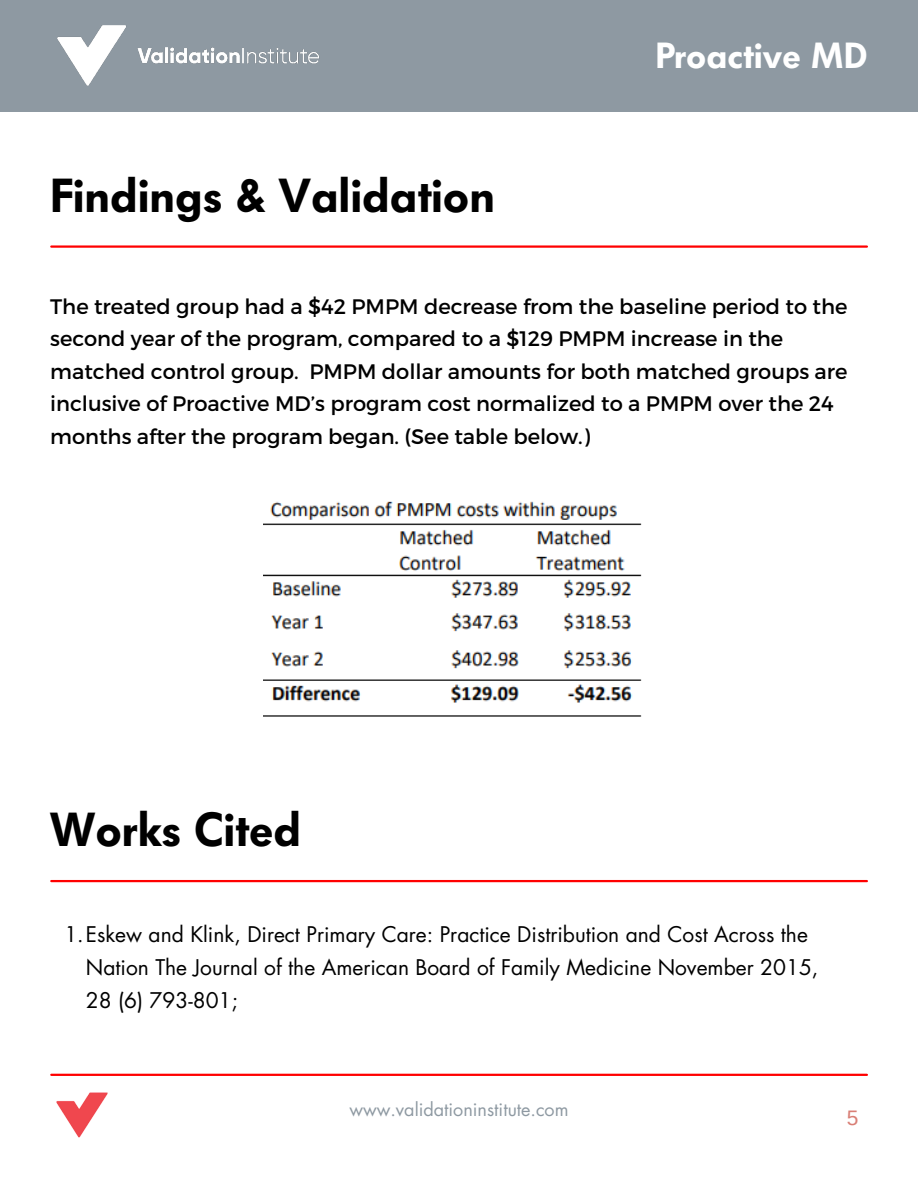
<style>
.page{position:relative;width:918px;height:1188px;background:#fff}
.page>*{position:absolute;margin:0;border:0;box-sizing:border-box;transform-origin:0 0}
.t1{font:600 47.25px "Futura BQ";color:#000}
.t2{font:600 36px "Futura BQ";color:#fff}
.t3{font:21px/32.7px "Montserrat";color:#000}
.t4{font:21px/32.7px "Futura LT";color:#000}
.t5{font:21px "Arimo";color:#d97f76}
.t6{font:18px "Futura LT";color:#8e99a2}
</style>
<div class="page">
<div style="left:0;top:0;width:918px;height:111px;background:#8e99a2"></div>
<img style="left:57px;top:25px;width:262px;height:61px">
<hr style="left:51px;top:1074px;width:816px;height:2px;background:#f00">
<img style="left:56px;top:1092px;width:52px;height:46px">
<hr style="left:51px;top:245px;width:816px;height:3px;background:#f00">
<hr style="left:51px;top:880px;width:816px;height:2px;background:#f00">
<img style="left:264px;top:501px;width:378px;height:216px">
<p class="t1" style="left:50px;top:168px;width:446px">Findings &amp; Validation</p>
<p class="t2" style="left:656px;top:35px;width:214px">Proactive MD</p>
<p class="t3" style="left:50px;top:289px;width:799px">The treated group had a $42 PMPM decrease from the baseline period to the second year of the program, compared to a $129 PMPM increase in the matched control group. PMPM dollar amounts for both matched groups are inclusive of Proactive MD’s program cost normalized to a PMPM over the 24 months after the program began. (See table below.)</p>
<p class="t1" style="left:50px;top:802px;width:252px">Works Cited</p>
<p class="t4" style="left:86px;top:919px;width:734px;text-indent:-21px">1.Eskew and Klink, Direct Primary Care: Practice Distribution and Cost Across the<br>Nation The Journal of the American Board of Family Medicine November 2015,<br>28 (6) 793-801;</p>
<p class="t6" style="left:349px;top:1098px;width:221px">www.validationinstitute.com</p>
<p class="t5" style="left:847px;top:1106px;width:13px">5</p>
</div>
